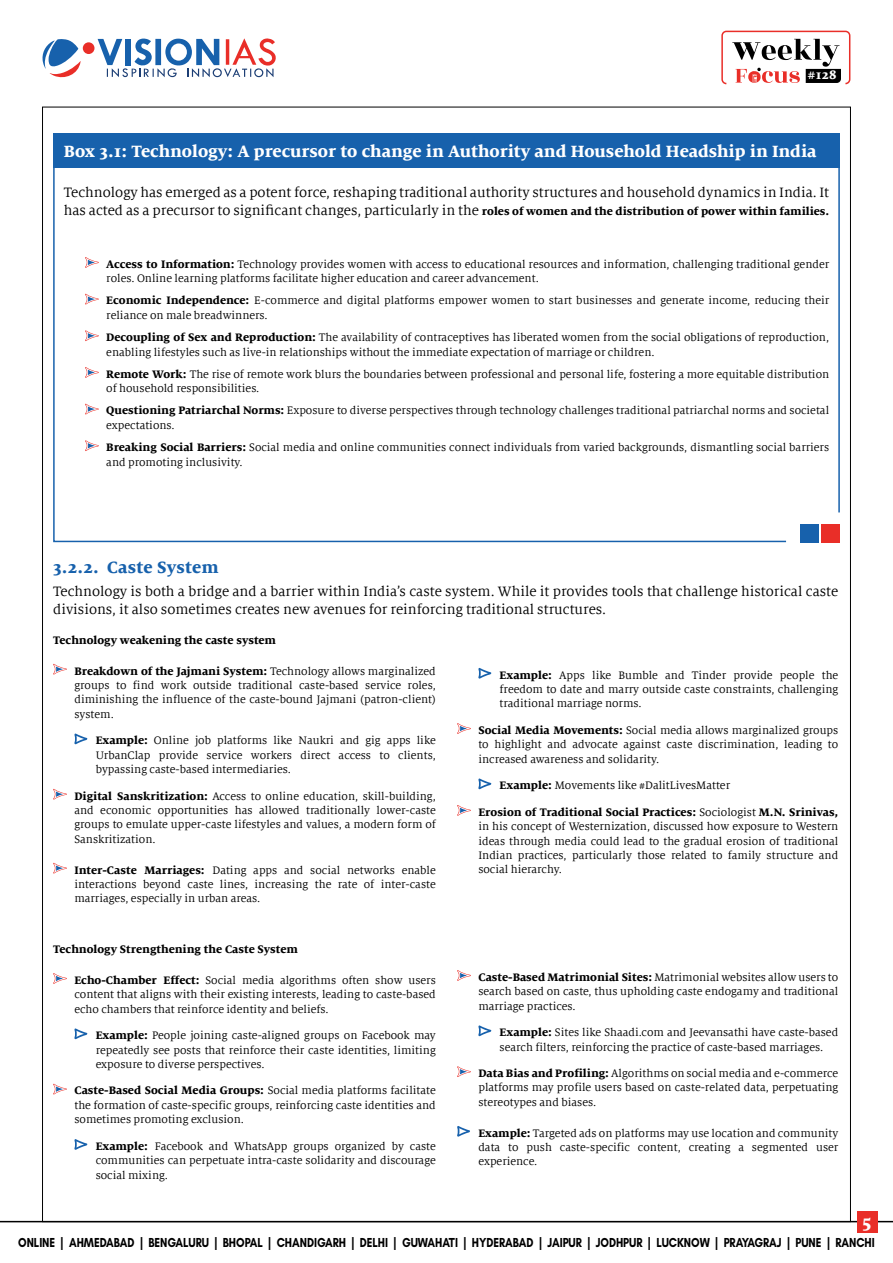
<style>
.page{position:relative;width:893px;height:1263px;background:#fff}
.page>*{position:absolute;margin:0;border:0;box-sizing:border-box;transform-origin:0 0}
.t1{font:800 19.5px "Milo Serif Web W04";color:#fff}
.t2{font:800 18px "Milo Serif Web W04";color:#fff}
.t3{font:800 18px "Milo Serif Web W04";letter-spacing:.01em;color:#1761ac}
.t4{font:15px/18px "Milo Serif Web W04";color:#000}
.t5{font:800 13.5px "Milo Serif Web W04";color:#fff}
.t6{font:700 13.35px "Glacial Indifference";letter-spacing:-.005em;color:#000;scale:.84 1}
.t7{font:12px/14.4px "Milo Serif Web W04";color:#000;text-align:justify}
.t8{font:800 12px "Milo Serif Web W04";color:#000}
.s1{font-weight:800;font-size:12px}
.s2{font-weight:800}
</style>
<div class="page">
<hr style="left:0;top:1221px;width:893px;height:1px;background:#000">
<div style="left:857px;top:1211px;width:21px;height:22px;background:#e92e28"></div>
<svg style="left:53px;top:133px;width:787px;height:410px"></svg>
<svg style="left:85px;top:257px;width:14px;height:11px"></svg>
<svg style="left:85px;top:294px;width:14px;height:11px"></svg>
<svg style="left:85px;top:330px;width:14px;height:11px"></svg>
<svg style="left:85px;top:367px;width:14px;height:11px"></svg>
<svg style="left:85px;top:404px;width:14px;height:11px"></svg>
<svg style="left:85px;top:440px;width:14px;height:11px"></svg>
<div style="left:53px;top:134px;width:787px;height:34px;background:#1761ac"></div>
<div style="left:800px;top:524px;width:18px;height:18px;background:#1761ac"></div>
<div style="left:822px;top:524px;width:18px;height:18px;background:#e92e28"></div>
<svg style="left:53px;top:664px;width:14px;height:11px"></svg>
<svg style="left:74px;top:733px;width:13px;height:11px"></svg>
<svg style="left:53px;top:789px;width:14px;height:11px"></svg>
<svg style="left:53px;top:863px;width:14px;height:11px"></svg>
<svg style="left:53px;top:973px;width:14px;height:11px"></svg>
<svg style="left:74px;top:1028px;width:13px;height:11px"></svg>
<svg style="left:53px;top:1084px;width:14px;height:10px"></svg>
<svg style="left:74px;top:1139px;width:13px;height:11px"></svg>
<svg style="left:478px;top:668px;width:13px;height:11px"></svg>
<svg style="left:457px;top:723px;width:14px;height:11px"></svg>
<svg style="left:478px;top:778px;width:13px;height:11px"></svg>
<svg style="left:457px;top:805px;width:14px;height:11px"></svg>
<svg style="left:457px;top:970px;width:14px;height:11px"></svg>
<svg style="left:478px;top:1025px;width:13px;height:11px"></svg>
<svg style="left:457px;top:1066px;width:14px;height:11px"></svg>
<svg style="left:457px;top:1126px;width:13px;height:10px"></svg>
<svg style="left:42px;top:39px;width:39px;height:39px"></svg>
<svg style="left:98px;top:38px;width:178px;height:40px"></svg>
<div style="left:83px;top:42px;width:11px;height:12px;background:#e92e28;border-radius:50%"></div>
<div style="left:721px;top:31px;width:129px;height:53px;border:2px solid #e92e28;border-radius:4px"></div>
<svg style="left:732px;top:39px;width:109px;height:44px"></svg>
<p class="t5" style="left:808px;top:67px;width:30px">#128</p>
<h2 class="t2" style="left:64px;top:141px;width:754px">Box 3.1: Technology: A precursor to change in Authority and Household Headship in India</h2>
<p class="t4" style="left:64px;top:183px;width:767px">Technology has emerged as a potent force, reshaping traditional authority structures and household dynamics in India. It has acted as a precursor to significant changes, particularly in the <span class="s1">roles of women and the distribution of power within families.</span></p>
<p class="t7" style="left:106px;top:257px;width:724px"><span class="s2">Access to Information:</span> Technology provides women with access to educational resources and information, challenging traditional gender roles. Online learning platforms facilitate higher education and career advancement.</p>
<p class="t7" style="left:106px;top:293px;width:724px"><span class="s2">Economic Independence:</span> E-commerce and digital platforms empower women to start businesses and generate income, reducing their reliance on male breadwinners.</p>
<p class="t7" style="left:106px;top:330px;width:724px"><span class="s2">Decoupling of Sex and Reproduction:</span> The availability of contraceptives has liberated women from the social obligations of reproduction, enabling lifestyles such as live-in relationships without the immediate expectation of marriage or children.</p>
<p class="t7" style="left:106px;top:367px;width:724px"><span class="s2">Remote Work:</span> The rise of remote work blurs the boundaries between professional and personal life, fostering a more equitable distribution of household responsibilities.</p>
<p class="t7" style="left:106px;top:403px;width:724px"><span class="s2">Questioning Patriarchal Norms:</span> Exposure to diverse perspectives through technology challenges traditional patriarchal norms and societal expectations.</p>
<p class="t7" style="left:106px;top:440px;width:724px"><span class="s2">Breaking Social Barriers:</span> Social media and online communities connect individuals from varied backgrounds, dismantling social barriers and promoting inclusivity.</p>
<h2 class="t3" style="left:53px;top:556px;width:167px">3.2.2. Caste System</h2>
<p class="t4" style="left:53px;top:582px;width:787px">Technology is both a bridge and a barrier within India’s caste system. While it provides tools that challenge historical caste divisions, it also sometimes creates new avenues for reinforcing traditional structures.</p>
<p class="t8" style="left:53px;top:633px;width:224px">Technology weakening the caste system</p>
<p class="t7" style="left:74px;top:664px;width:363px"><span class="s2">Breakdown of the Jajmani System:</span> Technology allows marginalized groups to find work outside traditional caste-based service roles, diminishing the influence of the caste-bound Jajmani (patron-client) system.</p>
<p class="t7" style="left:96px;top:733px;width:342px"><span class="s2">Example:</span> Online job platforms like Naukri and gig apps like UrbanClap provide service workers direct access to clients, bypassing caste-based intermediaries.</p>
<p class="t7" style="left:74px;top:789px;width:363px"><span class="s2">Digital Sanskritization:</span> Access to online education, skill-building, and economic opportunities has allowed traditionally lower-caste groups to emulate upper-caste lifestyles and values, a modern form of Sanskritization.</p>
<p class="t7" style="left:74px;top:862px;width:363px"><span class="s2">Inter-Caste Marriages:</span> Dating apps and social networks enable interactions beyond caste lines, increasing the rate of inter-caste marriages, especially in urban areas.</p>
<p class="t8" style="left:53px;top:942px;width:246px">Technology Strengthening the Caste System</p>
<p class="t7" style="left:74px;top:973px;width:363px"><span class="s2">Echo-Chamber Effect:</span> Social media algorithms often show users content that aligns with their existing interests, leading to caste-based echo chambers that reinforce identity and beliefs.</p>
<p class="t7" style="left:96px;top:1028px;width:342px"><span class="s2">Example:</span> People joining caste-aligned groups on Facebook may repeatedly see posts that reinforce their caste identities, limiting exposure to diverse perspectives.</p>
<p class="t7" style="left:74px;top:1083px;width:363px"><span class="s2">Caste-Based Social Media Groups:</span> Social media platforms facilitate the formation of caste-specific groups, reinforcing caste identities and sometimes promoting exclusion.</p>
<p class="t7" style="left:96px;top:1139px;width:342px"><span class="s2">Example:</span> Facebook and WhatsApp groups organized by caste communities can perpetuate intra-caste solidarity and discourage social mixing.</p>
<p class="t7" style="left:500px;top:668px;width:340px"><span class="s2">Example:</span> Apps like Bumble and Tinder provide people the freedom to date and marry outside caste constraints, challenging traditional marriage norms.</p>
<p class="t7" style="left:478px;top:723px;width:361px"><span class="s2">Social Media Movements:</span> Social media allows marginalized groups to highlight and advocate against caste discrimination, leading to increased awareness and solidarity.</p>
<p class="t7" style="left:500px;top:778px;width:232px"><span class="s2">Example:</span> Movements like #DalitLivesMatter</p>
<p class="t7" style="left:478px;top:805px;width:361px"><span class="s2">Erosion of Traditional Social Practices:</span> Sociologist <span class="s2">M.N. Srinivas, </span>in his concept of Westernization, discussed how exposure to Western ideas through media could lead to the gradual erosion of traditional Indian practices, particularly those related to family structure and social hierarchy.</p>
<p class="t7" style="left:478px;top:970px;width:361px"><span class="s2">Caste-Based Matrimonial Sites:</span> Matrimonial websites allow users to search based on caste, thus upholding caste endogamy and traditional marriage practices.</p>
<p class="t7" style="left:500px;top:1025px;width:340px"><span class="s2">Example:</span> Sites like Shaadi.com and Jeevansathi have caste-based search filters, reinforcing the practice of caste-based marriages.</p>
<p class="t7" style="left:478px;top:1066px;width:361px"><span class="s2">Data Bias and Profiling:</span> Algorithms on social media and e-commerce platforms may profile users based on caste-related data, perpetuating stereotypes and biases.</p>
<p class="t7" style="left:478px;top:1126px;width:361px"><span class="s2">Example:</span> Targeted ads on platforms may use location and community data to push caste-specific content, creating a segmented user experience.</p>
<h1 class="t1" style="left:862px;top:1210px;width:11px">5</h1>
<p class="t6" style="left:18px;top:1234px;width:1021px">ONLINE | AHMEDABAD | BENGALURU | BHOPAL | CHANDIGARH | DELHI | GUWAHATI | HYDERABAD | JAIPUR | JODHPUR | LUCKNOW | PRAYAGRAJ | PUNE | RANCHI</p>
</div>
